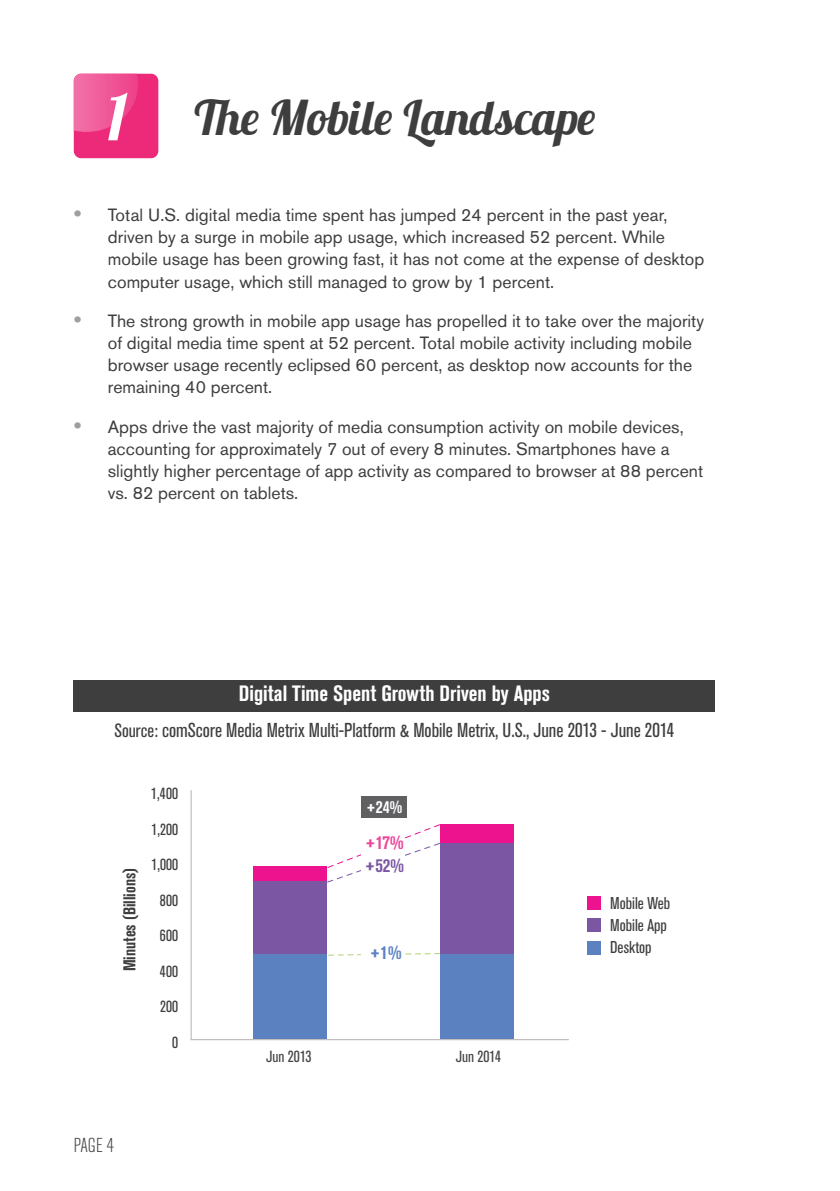
<style>
.page{position:relative;width:840px;height:1191px;background:#fff}
.page>*{position:absolute;margin:0;border:0;box-sizing:border-box;transform-origin:0 0}
.t1{font:64px "Lobster 1.3";color:#fff}
.t2{font:48px "Lobster 1.3";color:#3e3e3f}
.t3{font:700 condensed 22px "Akzidenz Grotesk Pro";color:#fff}
.t4{font:condensed 20px "Akzidenz Grotesk Pro";color:#3e3e3f}
.t5{font:300 condensed 20px "Akzidenz Grotesk Pro";color:#434343}
.chart_data{font:700 condensed 19px "Akzidenz Grotesk Pro";color:#ed4598}
.chart_data-2{font:700 condensed 19px "Akzidenz Grotesk Pro";color:#7b56a3}
.chart_data-3{font:700 condensed 19px "Akzidenz Grotesk Pro";color:#5c81c1}
.t6{font:17.6px/22.2px "Akzidenz Grotesk Pro";color:#3e3e3f}
.chart_data-4{font:700 condensed 17.6px "Akzidenz Grotesk Pro";color:#fff}
.t7{font:condensed 17px "Akzidenz Grotesk Pro";color:#3e3e3f}
.t8{font:700 condensed 17px "Akzidenz Grotesk Pro";color:#3e3e3f}
.t9{font:condensed 16px "Akzidenz Grotesk Pro";color:#3e3e3f}
.t10{font:condensed 16px "Akzidenz Grotesk Pro";color:#434343}
.s1{font-family:"Arial";font-weight:700;font-size:22px;color:#9d9fa2}
.s2{font-size:19px}
.s3{color:#404041}
</style>
<div class="page">
<div style="left:74px;top:680px;width:640px;height:31px;background:#3e3e3f"></div>
<div style="left:74px;top:74px;width:84px;height:84px;background:#ed297a;border-radius:7px"></div>
<img style="left:74px;top:74px;width:64px;height:58px">
<svg style="left:328px;top:953px;width:112px;height:3px"></svg>
<svg style="left:327px;top:824px;width:113px;height:59px"></svg>
<div style="left:361px;top:824px;width:43px;height:147px;background:#fff"></div>
<div style="left:587px;top:896px;width:13px;height:14px;background:#ed138e"></div>
<div style="left:587px;top:918px;width:13px;height:13px;background:#7b56a3"></div>
<div style="left:587px;top:941px;width:13px;height:13px;background:#5c81c1"></div>
<hr style="left:190px;top:1039px;width:378px;height:1px;background:#b4b0af">
<hr style="left:190px;top:790px;width:1px;height:249px;background:#b4b0af">
<div style="left:253px;top:953px;width:74px;height:86px;background:#5c81c1"></div>
<div style="left:440px;top:953px;width:74px;height:86px;background:#5c81c1"></div>
<div style="left:253px;top:880px;width:74px;height:73px;background:#7b56a3"></div>
<div style="left:440px;top:842px;width:74px;height:111px;background:#7b56a3"></div>
<div style="left:253px;top:866px;width:74px;height:14px;background:#ed138e"></div>
<div style="left:440px;top:824px;width:74px;height:18px;background:#ed138e"></div>
<div style="left:361px;top:796px;width:45px;height:21px;background:#606063"></div>
<p class="t1" style="left:107px;top:76px;width:22px">1</p>
<p class="t2" style="left:194px;top:87px;width:403px">The Mobile Landscape</p>
<p class="t6" style="left:108px;top:203px;width:597px;text-indent:-34px"><span class="s1">•</span> Total U.S. digital media time spent has jumped 24 percent in the past year, driven by a surge in mobile app usage, which increased 52 percent. While mobile usage has been growing fast, it has not come at the expense of desktop computer usage, which still managed to grow by 1 percent.</p>
<p class="t6" style="left:108px;top:309px;width:597px;text-indent:-34px"><span class="s1">•</span> The strong growth in mobile app usage has propelled it to take over the majority of digital media time spent at 52 percent. Total mobile activity including mobile browser usage recently eclipsed 60 percent, as desktop now accounts for the remaining 40 percent.</p>
<p class="t6" style="left:108px;top:415px;width:596px;text-indent:-34px"><span class="s1">•</span> Apps drive the vast majority of media consumption activity on mobile devices, accounting for approximately 7 out of every 8 minutes. Smartphones have a slightly higher percentage of app activity as compared to browser at 88 percent vs. 82 percent on tablets.</p>
<p class="t3" style="left:239px;top:679px;width:312px">Digital Time Spent Growth Driven by Apps</p>
<p class="t4" style="left:114px;top:717px;width:561px"><span class="s2">Source:</span> <span class="s3">comScore</span> Media Metrix Multi-Platform &amp; Mobile Metrix, U.S., June 2013 - June 2014</p>
<p class="t8" style="left:118px;top:971px;width:105px;rotate:-90deg">Minutes (Billions)</p>
<p class="t9" style="left:151px;top:783px;width:29px">1,400</p>
<p class="t9" style="left:151px;top:818px;width:28px">1,200</p>
<p class="t9" style="left:151px;top:854px;width:28px">1,000</p>
<p class="t9" style="left:160px;top:889px;width:20px">800</p>
<p class="t9" style="left:160px;top:925px;width:20px">600</p>
<p class="t9" style="left:160px;top:960px;width:20px">400</p>
<p class="t9" style="left:160px;top:996px;width:19px">200</p>
<p class="t9" style="left:172px;top:1031px;width:7px">0</p>
<p class="t5" style="left:74px;top:1131px;width:42px">PAGE 4</p>
<p class="chart_data-4" style="left:366px;top:795px;width:38px">+24%</p>
<p class="chart_data" style="left:365px;top:830px;width:40px">+17%</p>
<p class="chart_data-2" style="left:364px;top:853px;width:41px">+52%</p>
<p class="chart_data-3" style="left:370px;top:939px;width:33px">+1%</p>
<p class="t10" style="left:266px;top:1045px;width:47px">Jun 2013</p>
<p class="t10" style="left:455px;top:1045px;width:47px">Jun 2014</p>
<p class="t7" style="left:610px;top:892px;width:61px">Mobile Web</p>
<p class="t7" style="left:610px;top:914px;width:58px">Mobile App</p>
<p class="t7" style="left:610px;top:936px;width:43px">Desktop</p>
</div>
